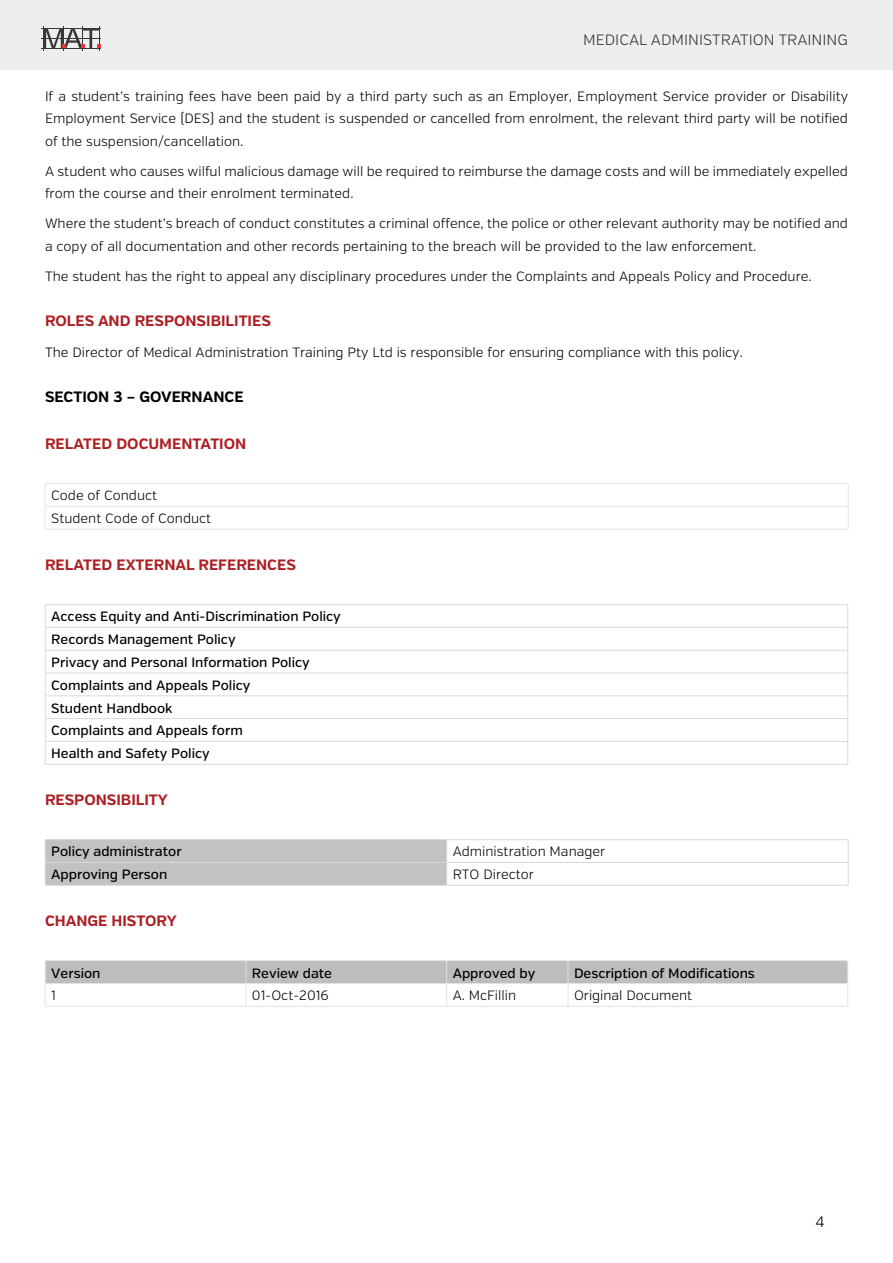
<style>
.page{position:relative;width:893px;height:1263px;background:#fff}
.page>*{position:absolute;margin:0;border:0;box-sizing:border-box;transform-origin:0 0}
.t1{font:700 15px "Verb";color:#ac1f23}
.t2{font:300 15px "Verb";color:#333}
.t3{font:700 15px "Verb";color:#000}
.t4{font:300 15px "Verb";color:#000}
.t5{font:300 13.5px/22.5px "Verb";color:#000}
.t6{font:500 13.5px/22.8px "Verb";color:#000}
</style>
<div class="page">
<div style="left:0;top:0;width:893px;height:70px;background:#edeeee"></div>
<hr style="left:41px;top:28px;width:60px;height:1px;background:#383838">
<hr style="left:41px;top:38px;width:60px;height:1px;background:#383838">
<hr style="left:41px;top:48px;width:60px;height:1px;background:#383838">
<svg style="left:43px;top:26px;width:58px;height:25px"></svg>
<hr style="left:45px;top:483px;width:803px;height:1px;background:#e6e6e6">
<hr style="left:45px;top:506px;width:803px;height:1px;background:#e6e6e6">
<svg style="left:45px;top:484px;width:1px;height:45px"></svg>
<svg style="left:848px;top:484px;width:1px;height:45px"></svg>
<hr style="left:45px;top:529px;width:803px;height:1px;background:#e6e6e6">
<svg style="left:46px;top:649px;width:801px;height:115px"></svg>
<hr style="left:45px;top:604px;width:803px;height:1px;background:#d9d9d9">
<hr style="left:45px;top:627px;width:803px;height:1px;background:#d9d9d9">
<hr style="left:45px;top:650px;width:803px;height:1px;background:#d9d9d9">
<hr style="left:45px;top:673px;width:803px;height:1px;background:#d9d9d9">
<hr style="left:45px;top:695px;width:803px;height:1px;background:#d9d9d9">
<hr style="left:45px;top:718px;width:803px;height:1px;background:#d9d9d9">
<hr style="left:45px;top:741px;width:803px;height:1px;background:#d9d9d9">
<svg style="left:45px;top:605px;width:1px;height:159px"></svg>
<svg style="left:847px;top:605px;width:1px;height:159px"></svg>
<hr style="left:45px;top:764px;width:803px;height:1px;background:#d9d9d9">
<hr style="left:45px;top:839px;width:402px;height:1px;background:#d9d9d9">
<hr style="left:447px;top:839px;width:401px;height:1px;background:#d9d9d9">
<hr style="left:447px;top:862px;width:401px;height:1px;background:#d9d9d9">
<div style="left:45px;top:840px;width:402px;height:45px;background:#c2c2c2"></div>
<svg style="left:848px;top:840px;width:1px;height:45px"></svg>
<hr style="left:45px;top:885px;width:402px;height:1px;background:#d9d9d9">
<hr style="left:447px;top:885px;width:401px;height:1px;background:#d9d9d9">
<hr style="left:45px;top:960px;width:201px;height:1px;background:#e0e0e0">
<hr style="left:246px;top:960px;width:201px;height:1px;background:#e0e0e0">
<hr style="left:447px;top:960px;width:121px;height:1px;background:#e0e0e0">
<hr style="left:568px;top:960px;width:280px;height:1px;background:#e0e0e0">
<svg style="left:45px;top:961px;width:803px;height:45px"></svg>
<hr style="left:45px;top:1006px;width:201px;height:1px;background:#e3e3e3">
<hr style="left:246px;top:1006px;width:201px;height:1px;background:#e3e3e3">
<hr style="left:447px;top:1006px;width:121px;height:1px;background:#e3e3e3">
<hr style="left:568px;top:1006px;width:280px;height:1px;background:#e3e3e3">
<p class="t2" style="left:583px;top:30px;width:266px">MEDICAL ADMINISTRATION TRAINING</p>
<p class="t5" style="left:45px;top:85px;width:805px;text-align:justify">If a student’s training fees have been paid by a third party such as an Employer, Employment Service provider or Disability Employment Service (DES) and the student is suspended or cancelled from enrolment, the relevant third party will be notified of the suspension/cancellation.</p>
<p class="t5" style="left:45px;top:160px;width:804px">A student who causes wilful malicious damage will be required to reimburse the damage costs and will be immediately expelled from the course and their enrolment terminated.</p>
<p class="t5" style="left:45px;top:213px;width:804px">Where the student’s breach of conduct constitutes a criminal offence, the police or other relevant authority may be notified and a copy of all documentation and other records pertaining to the breach will be provided to the law enforcement.</p>
<p class="t5" style="left:45px;top:265px;width:768px">The student has the right to appeal any disciplinary procedures under the Complaints and Appeals Policy and Procedure.</p>
<p class="t1" style="left:45px;top:311px;width:227px">ROLES AND RESPONSIBILITIES</p>
<p class="t5" style="left:45px;top:342px;width:699px">The Director of Medical Administration Training Pty Ltd is responsible for ensuring compliance with this policy.</p>
<p class="t3" style="left:45px;top:388px;width:200px">SECTION 3 – GOVERNANCE</p>
<p class="t1" style="left:45px;top:434px;width:203px">RELATED DOCUMENTATION</p>
<p class="t5" style="left:51px;top:484px;width:161px">Code of Conduct<br>Student Code of Conduct</p>
<p class="t1" style="left:45px;top:555px;width:252px">RELATED EXTERNAL REFERENCES</p>
<p class="t6" style="left:51px;top:605px;width:291px">Access Equity and Anti-Discrimination Policy<br>Records Management Policy<br>Privacy and Personal Information Policy<br>Complaints and Appeals Policy<br>Student Handbook<br>Complaints and Appeals form<br>Health and Safety Policy</p>
<p class="t1" style="left:45px;top:791px;width:124px">RESPONSIBILITY</p>
<p class="t6" style="left:51px;top:840px;width:132px">Policy administrator</p>
<p class="t5" style="left:453px;top:841px;width:154px">Administration Manager</p>
<p class="t6" style="left:51px;top:863px;width:118px">Approving Person</p>
<p class="t5" style="left:453px;top:863px;width:83px">RTO Director</p>
<p class="t1" style="left:45px;top:912px;width:133px">CHANGE HISTORY</p>
<p class="t6" style="left:51px;top:961px;width:51px">Version</p>
<p class="t6" style="left:252px;top:961px;width:82px">Review date</p>
<p class="t6" style="left:453px;top:961px;width:84px">Approved by</p>
<p class="t6" style="left:574px;top:961px;width:182px">Description of Modifications</p>
<p class="t5" style="left:51px;top:984px;width:6px">1</p>
<p class="t5" style="left:252px;top:984px;width:78px">01-Oct-2016</p>
<p class="t5" style="left:453px;top:984px;width:65px">A. McFillin</p>
<p class="t5" style="left:574px;top:984px;width:120px">Original Document</p>
<p class="t4" style="left:815px;top:1212px;width:11px">4</p>
</div>
